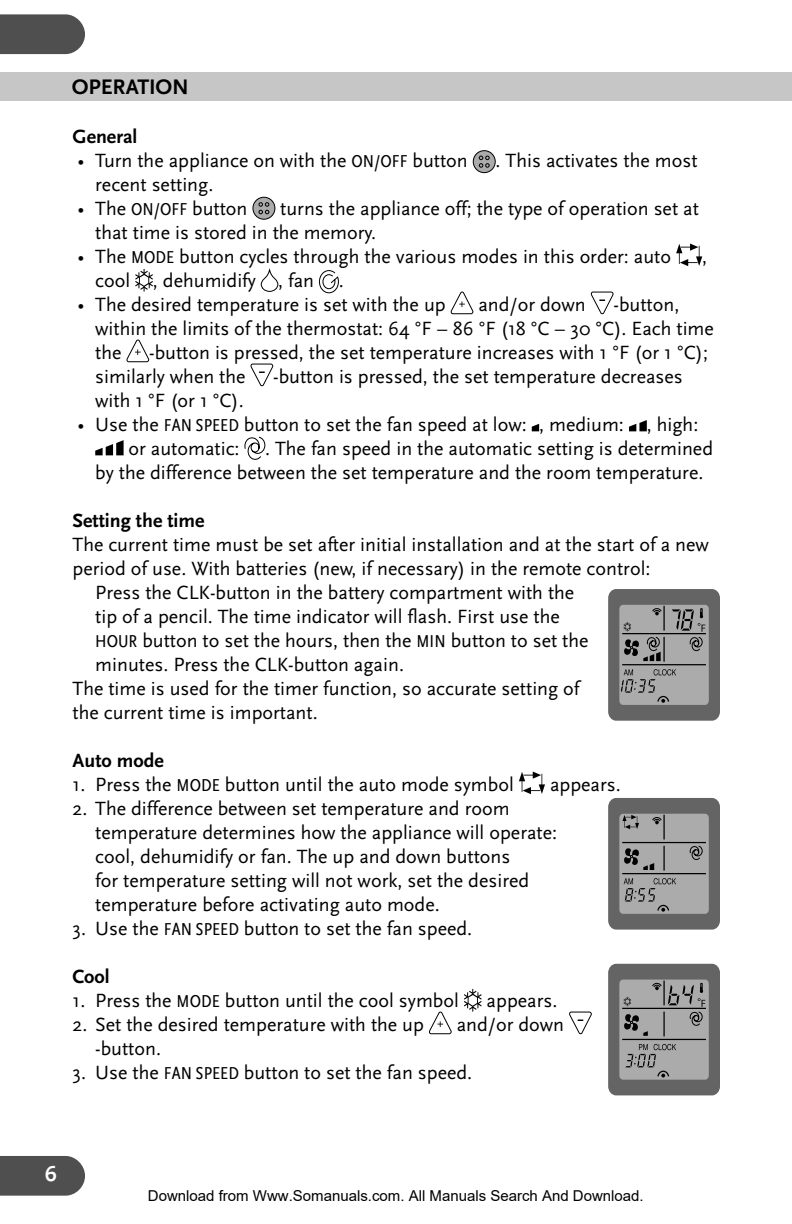
<style>
.page{position:relative;width:792px;height:1224px;background:#fff}
.page>*{position:absolute;margin:0;border:0;box-sizing:border-box;transform-origin:0 0}
.t1{font:700 22px "Scala Sans";letter-spacing:-.005em;color:#000}
.t2{font:700 22px "Scala Sans";color:#fff}
.t3{font:20px/24px "Scala Sans";color:#000}
.t4{font:700 20px "Scala Sans";color:#000}
.t5{font:15px "Arial";color:#000}
.s1{font-family:"Scala Sans Regular Con";font-size:18px}
</style>
<div class="page">
<svg style="left:0;top:1156px;width:85px;height:40px;background:#595959"></svg>
<svg style="left:0;top:14px;width:85px;height:40px;background:#595959"></svg>
<div style="left:0;top:72px;width:792px;height:28px;background:#c6c6c6"></div>
<svg style="left:473px;top:151px;width:22px;height:22px"></svg>
<div style="left:473px;top:150px;width:23px;height:23px;border:1px solid #000;border-radius:50%"></div>
<svg style="left:479px;top:156px;width:11px;height:12px"></svg>
<svg style="left:253px;top:197px;width:22px;height:22px"></svg>
<div style="left:253px;top:197px;width:22px;height:23px;border:1px solid #000;border-radius:50%"></div>
<svg style="left:259px;top:202px;width:10px;height:12px"></svg>
<svg style="left:676px;top:244px;width:26px;height:22px"></svg>
<svg style="left:135px;top:269px;width:18px;height:23px"></svg>
<svg style="left:261px;top:269px;width:17px;height:23px"></svg>
<svg style="left:319px;top:270px;width:20px;height:23px"></svg>
<svg style="left:450px;top:292px;width:23px;height:23px"></svg>
<svg style="left:591px;top:291px;width:23px;height:23px"></svg>
<svg style="left:126px;top:340px;width:23px;height:23px"></svg>
<svg style="left:250px;top:363px;width:23px;height:23px"></svg>
<svg style="left:532px;top:424px;width:7px;height:7px"></svg>
<svg style="left:629px;top:420px;width:18px;height:11px"></svg>
<svg style="left:95px;top:440px;width:29px;height:15px"></svg>
<svg style="left:244px;top:436px;width:21px;height:24px"></svg>
<svg style="left:519px;top:772px;width:26px;height:22px"></svg>
<svg style="left:464px;top:989px;width:18px;height:23px"></svg>
<svg style="left:429px;top:1012px;width:23px;height:23px"></svg>
<svg style="left:569px;top:1011px;width:23px;height:23px"></svg>
<div style="left:608px;top:798px;width:112px;height:132px;background:#646464;border-radius:9px"></div>
<div style="left:619px;top:814px;width:90px;height:100px;background:#ababab;border-radius:4px"></div>
<hr style="left:663px;top:846px;width:2px;height:25px;background:#000">
<hr style="left:622px;top:873px;width:84px;height:1px;background:#000">
<hr style="left:622px;top:842px;width:84px;height:1px;background:#000">
<hr style="left:663px;top:815px;width:2px;height:25px;background:#000">
<svg style="left:652px;top:817px;width:10px;height:7px"></svg>
<svg style="left:624px;top:848px;width:30px;height:22px"></svg>
<svg style="left:690px;top:845px;width:13px;height:15px"></svg>
<svg style="left:624px;top:878px;width:52px;height:34px"></svg>
<svg style="left:622px;top:815px;width:17px;height:14px"></svg>
<div style="left:608px;top:589px;width:112px;height:132px;background:#646464;border-radius:9px"></div>
<div style="left:619px;top:605px;width:90px;height:100px;background:#ababab;border-radius:4px"></div>
<hr style="left:663px;top:637px;width:2px;height:25px;background:#000">
<hr style="left:622px;top:664px;width:84px;height:1px;background:#000">
<hr style="left:622px;top:633px;width:84px;height:1px;background:#000">
<hr style="left:663px;top:606px;width:2px;height:25px;background:#000">
<svg style="left:652px;top:608px;width:10px;height:7px"></svg>
<svg style="left:624px;top:622px;width:37px;height:39px"></svg>
<svg style="left:621px;top:669px;width:55px;height:34px"></svg>
<svg style="left:672px;top:608px;width:33px;height:43px"></svg>
<div style="left:608px;top:964px;width:112px;height:131px;background:#646464;border-radius:9px"></div>
<div style="left:619px;top:980px;width:90px;height:100px;background:#ababab;border-radius:4px"></div>
<hr style="left:663px;top:1012px;width:2px;height:24px;background:#000">
<hr style="left:622px;top:1039px;width:84px;height:1px;background:#000">
<hr style="left:622px;top:1008px;width:84px;height:1px;background:#000">
<hr style="left:663px;top:981px;width:2px;height:24px;background:#000">
<svg style="left:652px;top:983px;width:10px;height:7px"></svg>
<svg style="left:624px;top:997px;width:7px;height:9px"></svg>
<svg style="left:624px;top:1014px;width:24px;height:22px"></svg>
<svg style="left:625px;top:1044px;width:51px;height:34px"></svg>
<svg style="left:668px;top:983px;width:37px;height:43px"></svg>
<p class="t1" style="left:72px;top:78px;width:118px">OPERATION</p>
<p class="t4" style="left:73px;top:129px;width:66px">General</p>
<p class="t3" style="left:78px;top:149px;width:392px">• Turn the appliance on with the <span class="s1">ON/OFF</span> button</p>
<p class="t3" style="left:496px;top:149px;width:203px">. This activates the most</p>
<p class="t3" style="left:95px;top:173px;width:120px">recent setting.</p>
<p class="t3" style="left:78px;top:197px;width:171px">• The <span class="s1">ON/OFF</span> button</p>
<p class="t3" style="left:95px;top:197px;width:605px;text-indent:185px">turns the appliance off; the type of operation set at that time is stored in the memory.</p>
<p class="t3" style="left:78px;top:245px;width:595px">• The <span class="s1">MODE</span> button cycles through the various modes in this order: auto</p>
<p class="t3" style="left:702px;top:245px;width:7px">,</p>
<p class="t3" style="left:95px;top:269px;width:250px">cool , dehumidify , fan .</p>
<p class="t3" style="left:78px;top:293px;width:370px">• The desired temperature is set with the up</p>
<p class="t3" style="left:478px;top:293px;width:109px">and/or down</p>
<p class="t3" style="left:95px;top:293px;width:620px;text-indent:518px">-button, within the limits of the thermostat: 64 °F – 86 °F (18 °C – 30 °C). Each time the</p>
<p class="t3" style="left:95px;top:341px;width:614px;text-indent:54px">-button is pressed, the set temperature increases with 1 °F (or 1 °C); similarly when the</p>
<p class="t3" style="left:273px;top:365px;width:411px">-button is pressed, the set temperature decreases</p>
<p class="t3" style="left:95px;top:389px;width:150px">with 1 °F (or 1 °C).</p>
<p class="t3" style="left:129px;top:413px;width:571px;text-indent:-51px">• Use the <span class="s1">FAN SPEED</span> button to set the fan speed at low: , medium: , high: or automatic:</p>
<p class="t3" style="left:95px;top:437px;width:619px;text-indent:170px">. The fan speed in the automatic setting is determined by the difference between the set temperature and the room temperature.</p>
<p class="t4" style="left:73px;top:513px;width:133px">Setting the time</p>
<p class="t3" style="left:73px;top:533px;width:638px">The current time must be set after initial installation and at the start of a new</p>
<p class="t3" style="left:73px;top:557px;width:579px">period of use. With batteries (new, if necessary) in the remote control:</p>
<p class="t3" style="left:95px;top:581px;width:481px">Press the CLK-button in the battery compartment with the</p>
<p class="t3" style="left:95px;top:605px;width:466px">tip of a pencil. The time indicator will flash. First use the</p>
<p class="t3" style="left:95px;top:629px;width:495px"><span class="s1">HOUR</span> button to set the hours, then the <span class="s1">MIN</span> button to set the</p>
<p class="t3" style="left:95px;top:653px;width:310px">minutes. Press the CLK-button again.</p>
<p class="t3" style="left:73px;top:677px;width:509px">The time is used for the timer function, so accurate setting of</p>
<p class="t3" style="left:73px;top:701px;width:247px">the current time is important.</p>
<p class="t4" style="left:73px;top:753px;width:93px">Auto mode</p>
<p class="t3" style="left:73px;top:773px;width:443px">1. Press the <span class="s1">MODE</span> button until the auto mode symbol</p>
<p class="t3" style="left:550px;top:773px;width:72px">appears.</p>
<p class="t3" style="left:95px;top:797px;width:463px;text-indent:-23px">2. The difference between set temperature and room temperature determines how the appliance will operate: cool, dehumidify or fan. The up and down buttons<br>for temperature setting will not work, set the desired temperature before activating auto mode.</p>
<p class="t3" style="left:73px;top:917px;width:401px">3. Use the <span class="s1">FAN SPEED</span> button to set the fan speed.</p>
<p class="t4" style="left:73px;top:969px;width:39px">Cool</p>
<p class="t3" style="left:73px;top:989px;width:388px">1. Press the <span class="s1">MODE</span> button until the cool symbol</p>
<p class="t3" style="left:487px;top:989px;width:72px">appears.</p>
<p class="t3" style="left:73px;top:1013px;width:353px">2. Set the desired temperature with the up</p>
<p class="t3" style="left:457px;top:1013px;width:109px">and/or down</p>
<p class="t3" style="left:95px;top:1037px;width:67px">-button.</p>
<p class="t3" style="left:73px;top:1061px;width:401px">3. Use the <span class="s1">FAN SPEED</span> button to set the fan speed.</p>
<p class="t2" style="left:45px;top:1165px;width:13px">6</p>
<p class="t5" style="left:148px;top:1187px;width:497px">Download from Www.Somanuals.com. All Manuals Search And Download.</p>
</div>
